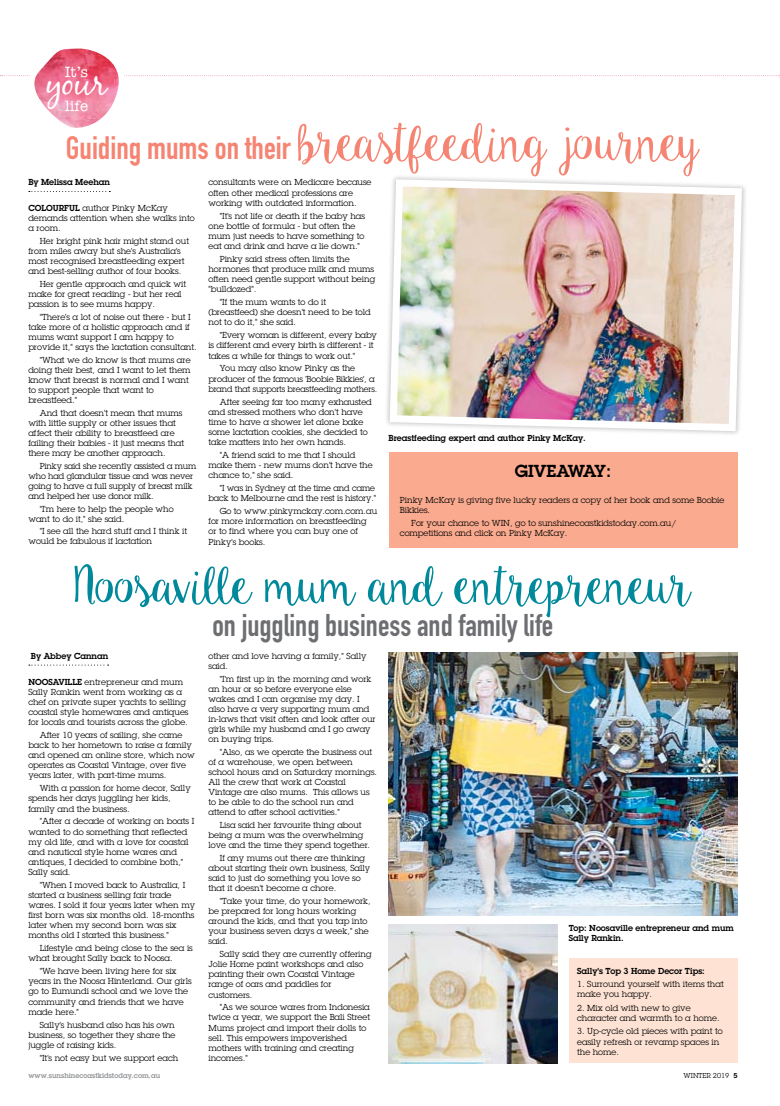
<style>
.page{position:relative;width:780px;height:1106px;background:#fff}
.page>*{position:absolute;margin:0;border:0;box-sizing:border-box;transform-origin:0 0}
.t1{font:53px "Ke Aloha";letter-spacing:-.06em;color:#f58473}
.t2{font:53px "Ke Aloha";letter-spacing:-.06em;color:#00899b}
.t3{font:36px "Black Jack";color:#fff}
.t4{font:31px "DIN Engschrift";color:#6d6e71}
.t5{font:600 17px "Lubalin Graph";letter-spacing:-.11em;color:#000}
.t6{font:500 15px "American Typewriter";color:#fff}
.t7{font:8.5px/10px "Lubalin Graph";color:#000}
.t8{font:600 8.5px/10px "Lubalin Graph";color:#000}
.t9{font:600 7px "Lubalin Graph";color:#939598}
.t10{font:7px "Lubalin Graph";color:#000}
.s1{font-family:"DIN Engschrift";font-size:32px}
.s2{font-weight:600}
</style>
<div class="page">
<svg style="left:29px;top:664px;width:80px;height:1px"></svg>
<div style="left:568px;top:958px;width:169px;height:105px;background:#fee3d5"></div>
<img style="left:388px;top:652px;width:349px;height:264px">
<img style="left:388px;top:924px;width:169px;height:139px">
<svg style="left:29px;top:191px;width:81px;height:1px"></svg>
<div style="left:388px;top:452px;width:349px;height:95px;background:#f9aa8f"></div>
<img style="left:386px;top:176px;width:359px;height:258px">
<svg style="left:0;top:75px;width:780px;height:2px"></svg>
<img style="left:33px;top:48px;width:86px;height:80px">
<h3 class="t6" style="left:65px;top:63px;width:25px">It’s</h3>
<h2 class="t3" style="left:46px;top:60px;width:62px">your</h2>
<h3 class="t6" style="left:65px;top:98px;width:25px">life</h3>
<h1 class="t1" style="left:66px;top:113px;width:635px"><span class="s1">Guiding mums on their</span> breastfeeding journey</h1>
<p class="t8" style="left:28px;top:177px;width:83px">By Melissa Meehan</p>
<p class="t7" style="left:28px;top:203px;width:168px"><span class="s2">Colourful</span> author Pinky McKay demands attention when she walks into a room.</p>
<p class="t7" style="left:28px;top:236px;width:162px;text-indent:11px">Her bright pink hair might stand out from miles away but she's Australia's most recognised breastfeeding expert and best-selling author of four books.</p>
<p class="t7" style="left:28px;top:279px;width:159px;text-indent:11px">Her gentle approach and quick wit make for great reading - but her real passion is to see mums happy.</p>
<p class="t7" style="left:28px;top:312px;width:170px;text-indent:11px">"There's a lot of noise out there - but I take more of a holistic approach and if mums want support I am happy to provide it," says the lactation consultant.</p>
<p class="t7" style="left:28px;top:354px;width:164px;text-indent:11px">"What we do know is that mums are doing their best, and I want to let them know that breast is normal and I want to support people that want to breastfeed."</p>
<p class="t7" style="left:28px;top:407px;width:157px;text-indent:11px">And that doesn't mean that mums with little supply or other issues that affect their ability to breastfeed are failing their babies - it just means that there may be another approach.</p>
<p class="t7" style="left:28px;top:460px;width:169px;text-indent:11px">Pinky said she recently assisted a mum who had glandular tissue and was never going to have a full supply of breast milk and helped her use donor milk.</p>
<p class="t7" style="left:28px;top:503px;width:147px;text-indent:11px">"I'm here to help the people who want to do it," she said.</p>
<p class="t7" style="left:28px;top:526px;width:160px;text-indent:11px">"I see all the hard stuff and I think it would be fabulous if lactation</p>
<p class="t7" style="left:208px;top:177px;width:165px">consultants were on Medicare because often other medical professions are working with outdated information.</p>
<p class="t7" style="left:208px;top:210px;width:158px;text-indent:11px">"It's not life or death if the baby has one bottle of formula - but often the mum just needs to have something to eat and drink and have a lie down."</p>
<p class="t7" style="left:208px;top:254px;width:168px;text-indent:11px">Pinky said stress often limits the hormones that produce milk and mums often need gentle support without being "bulldozed".</p>
<p class="t7" style="left:208px;top:297px;width:164px;text-indent:11px">"If the mum wants to do it (breastfeed) she doesn't need to be told not to do it," she said.</p>
<p class="t7" style="left:208px;top:330px;width:170px;text-indent:11px">"Every woman is different, every baby is different and every birth is different - it takes a while for things to work out."</p>
<p class="t7" style="left:208px;top:363px;width:170px;text-indent:11px">You may also know Pinky as the producer of the famous 'Boobie Bikkies', a brand that supports breastfeeding mothers.</p>
<p class="t7" style="left:208px;top:396px;width:165px;text-indent:11px">After seeing far too many exhausted and stressed mothers who don't have time to have a shower let alone bake some lactation cookies, she decided to take matters into her own hands.</p>
<p class="t7" style="left:208px;top:450px;width:166px;text-indent:11px">"A friend said to me that I should make them - new mums don't have the chance to," she said.</p>
<p class="t7" style="left:208px;top:483px;width:169px;text-align:right">"I was in Sydney at the time and came back to Melbourne and the rest is history."</p>
<p class="t7" style="left:208px;top:506px;width:170px;text-indent:11px">Go to www.pinkymckay.com.com.au for more information on breastfeeding<br>or to find where you can buy one of<br>Pinky's books.</p>
<p class="t8" style="left:388px;top:432px;width:199px">Breastfeeding expert and author Pinky McKay.</p>
<h3 class="t5" style="left:515px;top:460px;width:98px">GIVE AWAY:</h3>
<p class="t7" style="left:400px;top:495px;width:326px">Pinky McKay is giving five lucky readers a copy of her book and some Boobie<br>Bikkies.</p>
<p class="t7" style="left:400px;top:518px;width:278px;text-indent:11px">For your chance to WIN, go to sunshinecoastkidstoday.com.au/ competitions and click on Pinky McKay.</p>
<h1 class="t2" style="left:73px;top:556px;width:620px">Noosaville mum and entrepreneur</h1>
<h3 class="t4" style="left:212px;top:606px;width:342px">on juggling business and family life</h3>
<p class="t8" style="left:31px;top:650px;width:79px">By Abbey Cannan</p>
<p class="t7" style="left:28px;top:676px;width:162px"><span class="s2">Noosaville</span> entrepreneur and mum Sally Rankin went from working as a chef on private super yachts to selling coastal style homewares and antiques for locals and tourists across the globe.</p>
<p class="t7" style="left:28px;top:730px;width:168px;text-indent:11px">After 10 years of sailing, she came back to her hometown to raise a family and opened an online store, which now operates as Coastal Vintage, over five years later, with part-time mums.</p>
<p class="t7" style="left:28px;top:783px;width:164px;text-indent:11px">With a passion for home decor, Sally spends her days juggling her kids, family and the business.</p>
<p class="t7" style="left:28px;top:816px;width:167px;text-indent:11px">"After a decade of working on boats I wanted to do something that reflected my old life, and with a love for coastal and nautical style home wares and antiques, I decided to combine both,"<br>Sally said.</p>
<p class="t7" style="left:28px;top:879px;width:168px;text-indent:11px">"When I moved back to Australia, I started a business selling fair trade wares. I sold it four years later when my first born was six months old. 18-months later when my second born was six months old I started this business."</p>
<p class="t7" style="left:28px;top:943px;width:166px;text-indent:11px">Lifestyle and being close to the sea is what brought Sally back to Noosa.</p>
<p class="t7" style="left:28px;top:966px;width:165px;text-indent:11px">"We have been living here for six years in the Noosa Hinterland. Our girls go to Eumundi school and we love the community and friends that we have made here."</p>
<p class="t7" style="left:28px;top:1019px;width:149px;text-align:justify;text-indent:11px">Sally's husband also has his own business, so together they share the juggle of raising kids.</p>
<p class="t7" style="left:40px;top:1052px;width:140px">"It's not easy but we support each</p>
<p class="t7" style="left:208px;top:651px;width:159px">other and love having a family," Sally said.</p>
<p class="t7" style="left:208px;top:674px;width:169px;text-indent:11px">"I'm first up in the morning and work an hour or so before everyone else wakes and I can organise my day. I also have a very supporting mum and in-laws that visit often and look after our girls while my husband and I go away on buying trips.</p>
<p class="t7" style="left:208px;top:747px;width:170px;text-indent:11px">"Also, as we operate the business out of a warehouse, we open between school hours and on Saturday mornings.<br>All the crew that work at Coastal Vintage are also mums. This allows us to be able to do the school run and attend to after school activities."</p>
<p class="t7" style="left:208px;top:820px;width:163px;text-indent:11px">Lisa said her favourite thing about being a mum was the overwhelming love and the time they spend together.</p>
<p class="t7" style="left:208px;top:853px;width:163px;text-indent:11px">If any mums out there are thinking about starting their own business, Sally said to just do something you love so that it doesn't become a chore.</p>
<p class="t7" style="left:208px;top:896px;width:164px;text-indent:11px">"Take your time, do your homework, be prepared for long hours working around the kids, and that you tap into your business seven days a week," she said.</p>
<p class="t7" style="left:208px;top:949px;width:165px;text-indent:11px">Sally said they are currently offering<br>Jolie Home paint workshops and also painting their own Coastal Vintage range of oars and paddles for customers.</p>
<p class="t7" style="left:208px;top:1002px;width:163px;text-indent:11px">"As we source wares from Indonesia twice a year, we support the Bali Street<br>Mums project and import their dolls to sell. This empowers impoverished mothers with training and creating incomes."</p>
<p class="t8" style="left:568px;top:923px;width:167px">Top: Noosaville entrepreneur and mum<br>Sally Rankin.</p>
<p class="t8" style="left:577px;top:965px;width:129px">Sally's Top 3 Home Decor Tips:</p>
<p class="t7" style="left:577px;top:978px;width:148px;line-height:10.4px">1. Surround yourself with items that make you happy.</p>
<p class="t7" style="left:577px;top:1002px;width:144px;line-height:10.4px">2. Mix old with new to give character and warmth to a home.</p>
<p class="t7" style="left:577px;top:1025px;width:147px;line-height:10.4px">3. Up-cycle old pieces with paint to easily refresh or revamp spaces in the home.</p>
<p class="t9" style="left:28px;top:1070px;width:133px">www.sunshinecoastkidstoday.com.au</p>
<p class="t10" style="left:683px;top:1070px;width:55px">WINTER 2019 <span class="s2">5</span></p>
</div>
